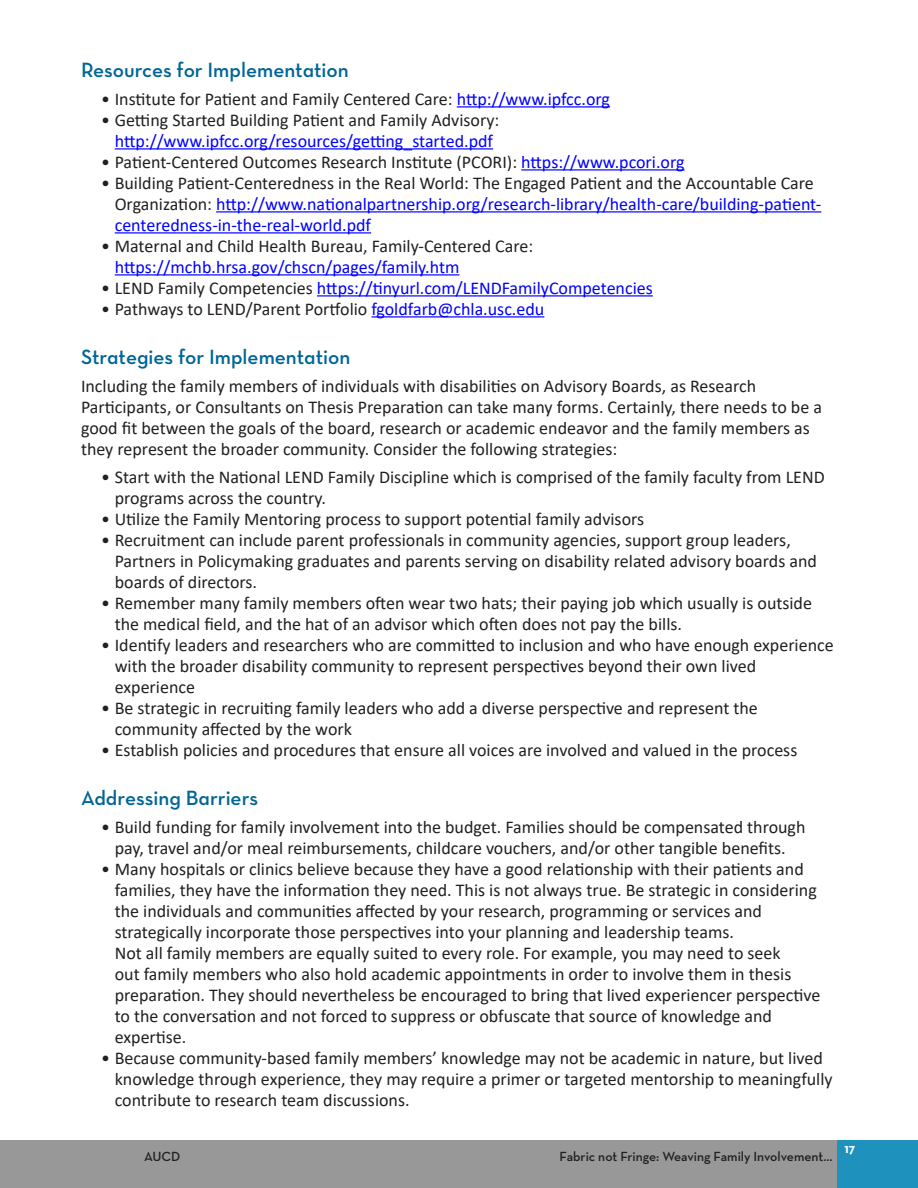
<style>
.page{position:relative;width:918px;height:1188px;background:#fff}
.page>*{position:absolute;margin:0;border:0;box-sizing:border-box;transform-origin:0 0}
.h3_body-subhead_smal{font:21px "Neutraface Text Demi Alt";color:#006596}
.t1{font:18px/21px "Calibri";color:#231f20}
.t2{font:18px/21px "Calibri";color:#00f;text-align:center}
.t3{font:600 13.5px "Neutraface Text";color:#231f20}
.t4{font:700 13.5px "Neutraface Text";color:#fff}
.s1{color:#00f}
.s2{color:#231f20}
</style>
<div class="page">
<div style="left:837px;top:1140px;width:81px;height:48px;background:#1e92bc"></div>
<div style="left:0;top:1140px;width:837px;height:48px;background:#989898"></div>
<hr style="left:457px;top:106px;width:153px;height:2px;background:#00f">
<hr style="left:115px;top:148px;width:378px;height:2px;background:#00f">
<hr style="left:521px;top:169px;width:164px;height:2px;background:#00f">
<hr style="left:216px;top:211px;width:605px;height:2px;background:#00f">
<hr style="left:115px;top:232px;width:256px;height:2px;background:#00f">
<hr style="left:115px;top:274px;width:344px;height:2px;background:#00f">
<hr style="left:317px;top:295px;width:336px;height:2px;background:#00f">
<hr style="left:372px;top:316px;width:172px;height:2px;background:#00f">
<p class="h3_body-subhead_smal" style="left:81px;top:57px;width:269px">Resources for Implementation</p>
<p class="t1" style="left:101px;top:88px;width:510px">• Institute for Patient and Family Centered Care: <span class="s1">http://www.ipfcc.org</span></p>
<p class="t2" style="left:101px;top:109px;width:400px"><span class="s2">• Getting Started Building Patient and Family Advisory: </span>http://www.ipfcc.org/resources/getting_started.pdf</p>
<p class="t1" style="left:101px;top:151px;width:585px">• Patient-Centered Outcomes Research Institute (PCORI): <span class="s1">https://www.pcori.org</span></p>
<p class="t2" style="left:115px;top:172px;width:708px;text-align:left;text-indent:-14px"><span class="s2">• Building Patient-Centeredness in the Real World: The Engaged Patient and the Accountable Care<br>Organization:</span> http://www.nationalpartnership.org/research-library/health-care/building-patient&shy;centeredness-in-the-real-world.pdf</p>
<p class="t1" style="left:115px;top:235px;width:420px;text-indent:-14px">• Maternal and Child Health Bureau, Family-Centered Care: <span class="s1">https://mchb.hrsa.gov/chscn/pages/family.htm</span></p>
<p class="t2" style="left:101px;top:277px;width:553px"><span class="s2">• LEND Family Competencies</span> https://tinyurl.com/LENDFamilyCompetencies</p>
<p class="t1" style="left:101px;top:298px;width:445px">• Pathways to LEND/Parent Portfolio <span class="s1">fgoldfarb@chla.usc.edu</span></p>
<p class="h3_body-subhead_smal" style="left:81px;top:344px;width:271px">Strategies for Implementation</p>
<p class="t1" style="left:81px;top:375px;width:742px">Including the family members of individuals with disabilities on Advisory Boards, as Research Participants, or Consultants on Thesis Preparation can take many forms. Certainly, there needs to be a good fit between the goals of the board, research or academic endeavor and the family members as they represent the broader community. Consider the following strategies:</p>
<p class="t1" style="left:115px;top:466px;width:711px;text-indent:-14px">• Start with the National LEND Family Discipline which is comprised of the family faculty from LEND programs across the country.</p>
<p class="t1" style="left:101px;top:508px;width:544px">• Utilize the Family Mentoring process to support potential family advisors</p>
<p class="t1" style="left:115px;top:529px;width:704px;text-indent:-14px">• Recruitment can include parent professionals in community agencies, support group leaders,<br>Partners in Policymaking graduates and parents serving on disability related advisory boards and boards of directors.</p>
<p class="t1" style="left:115px;top:592px;width:699px;text-indent:-14px">• Remember many family members often wear two hats; their paying job which usually is outside the medical field, and the hat of an advisor which often does not pay the bills.</p>
<p class="t1" style="left:115px;top:634px;width:721px;text-indent:-14px">• Identify leaders and researchers who are committed to inclusion and who have enough experience with the broader disability community to represent perspectives beyond their own lived experience</p>
<p class="t1" style="left:115px;top:697px;width:645px;text-indent:-14px">• Be strategic in recruiting family leaders who add a diverse perspective and represent the community affected by the work</p>
<p class="t1" style="left:101px;top:739px;width:698px">• Establish policies and procedures that ensure all voices are involved and valued in the process</p>
<p class="h3_body-subhead_smal" style="left:81px;top:785px;width:179px">Addressing Barriers</p>
<p class="t1" style="left:101px;top:816px;width:706px;text-align:center">• Build funding for family involvement into the budget. Families should be compensated through pay, travel and/or meal reimbursements, childcare vouchers, and/or other tangible benefits.</p>
<p class="t1" style="left:115px;top:858px;width:707px;text-indent:-14px">• Many hospitals or clinics believe because they have a good relationship with their patients and families, they have the information they need. This is not always true. Be strategic in considering the individuals and communities affected by your research, programming or services and strategically incorporate those perspectives into your planning and leadership teams.<br>Not all family members are equally suited to every role. For example, you may need to seek<br>out family members who also hold academic appointments in order to involve them in thesis preparation. They should nevertheless be encouraged to bring that lived experiencer perspective to the conversation and not forced to suppress or obfuscate that source of knowledge and expertise.</p>
<p class="t1" style="left:115px;top:1047px;width:719px;text-indent:-14px">• Because community-based family members’ knowledge may not be academic in nature, but lived knowledge through experience, they may require a primer or targeted mentorship to meaningfully contribute to research team discussions.</p>
<p class="t3" style="left:144px;top:1148px;width:38px">AUCD</p>
<p class="t3" style="left:560px;top:1148px;width:275px">Fabric not Fringe: Weaving Family Involvement...</p>
<p class="t4" style="left:844px;top:1140px;width:13px">17</p>
</div>
